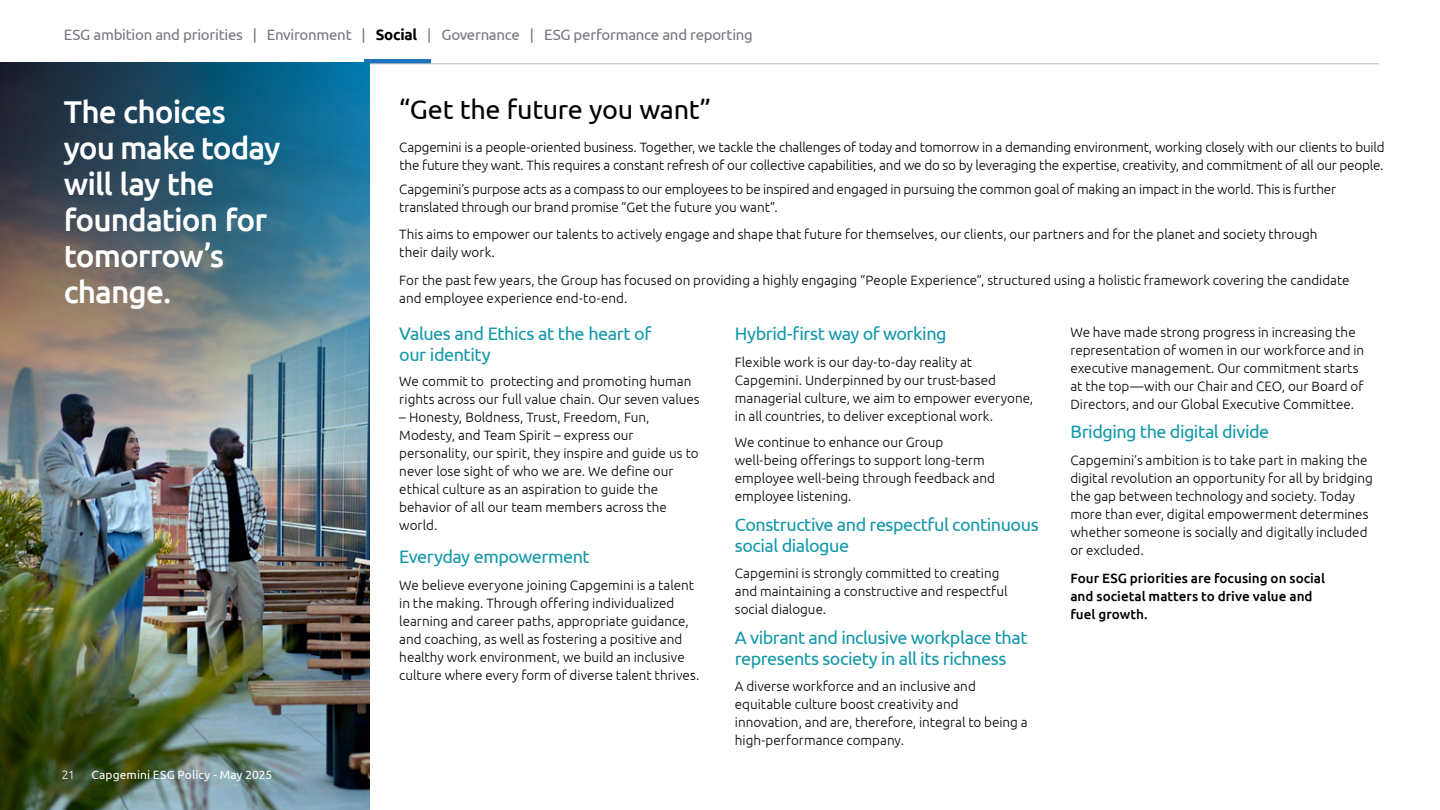
<style>
.page{position:relative;width:1440px;height:810px;background:#fff}
.page>*{position:absolute;margin:0;border:0;box-sizing:border-box;transform-origin:0 0}
.t1{font:500 31.5px/36px "Ubuntu";letter-spacing:-.03em;color:#fff}
.t2{font:27px "Ubuntu";letter-spacing:-.015em;color:#000}
.t3{font:18px/21px "Ubuntu";letter-spacing:-.025em;color:#1398a9}
.t4{font:15px "Ubuntu";letter-spacing:-.015em;color:#79757f}
.t5{font:300 13.5px/18px "Ubuntu";color:#000}
.t6{font:500 13.5px/18px "Ubuntu";color:#000}
.t7{font:12px "Ubuntu";letter-spacing:.005em;color:#fff}
.t8{font:300 12px "Ubuntu";color:#fff}
.s1{font-weight:700;color:#000}
</style>
<div class="page">
<hr style="left:364px;top:59px;width:66px;height:4px;background:#1c75bc">
<hr style="left:67px;top:63px;width:1312px;height:1px;background:#bcbec0">
<img style="left:0;top:552px;width:370px;height:258px">
<img style="left:0;top:63px;width:370px;height:489px">
<p class="t4" style="left:64px;top:26px;width:691px">ESG ambition and priorities | Environment | <span class="s1">Social</span> | Governance | ESG performance and reporting</p>
<h1 class="t1" style="left:64px;top:93px;width:218px">The choices you make today will lay the foundation for tomorrow’s change.</h1>
<p class="t8" style="left:62px;top:767px;width:15px">21</p>
<p class="t7" style="left:92px;top:767px;width:182px">Capgemini ESG Policy - May 2025</p>
<h2 class="t2" style="left:399px;top:93px;width:313px">“Get the future you want”</h2>
<p class="t5" style="left:399px;top:138px;width:987px">Capgemini is a people‑oriented business. Together, we tackle the challenges of today and tomorrow in a demanding environment, working closely with our clients to build the future they want. This requires a constant refresh of our collective capabilities, and we do so by leveraging the expertise, creativity, and commitment of all our people.</p>
<p class="t5" style="left:399px;top:180px;width:938px">Capgemini’s purpose acts as a compass to our employees to be inspired and engaged in pursuing the common goal of making an impact in the world. This is further translated through our brand promise “Get the future you want”.</p>
<p class="t5" style="left:399px;top:225px;width:920px">This aims to empower our talents to actively engage and shape that future for themselves, our clients, our partners and for the planet and society through their daily work.</p>
<p class="t5" style="left:399px;top:270px;width:952px">For the past few years, the Group has focused on providing a highly engaging “People Experience”, structured using a holistic framework covering the candidate and employee experience end‑to‑end.</p>
<h3 class="t3" style="left:399px;top:323px;width:254px">Values and Ethics at the heart of our identity</h3>
<p class="t5" style="left:399px;top:372px;width:302px">We commit to protecting and promoting human rights across our full value chain. Our seven values</p>
<p class="t5" style="left:399px;top:408px;width:301px">– Honesty, Boldness, Trust, Freedom, Fun, Modesty, and Team Spirit – express our personality, our spirit, they inspire and guide us to never lose sight of who we are. We define our ethical culture as an aspiration to guide the behavior of all our team members across the world.</p>
<h3 class="t3" style="left:399px;top:546px;width:192px">Everyday empowerment</h3>
<p class="t5" style="left:399px;top:576px;width:302px">We believe everyone joining Capgemini is a talent in the making. Through offering individualized learning and career paths, appropriate guidance, and coaching, as well as fostering a positive and healthy work environment, we build an inclusive culture where every form of diverse talent thrives.</p>
<h3 class="t3" style="left:735px;top:323px;width:213px">Hybrid-fi rst way of working</h3>
<p class="t5" style="left:735px;top:353px;width:300px">Flexible work is our day-to-day reality at Capgemini. Underpinned by our trust-based managerial culture, we aim to empower everyone, in all countries, to deliver exceptional work.</p>
<p class="t5" style="left:735px;top:433px;width:262px">We continue to enhance our Group well‑being offerings to support long-term employee well‑being through feedback and employee listening.</p>
<h3 class="t3" style="left:735px;top:513px;width:305px">Constructive and respectful continuous social dialogue</h3>
<p class="t5" style="left:735px;top:564px;width:274px">Capgemini is strongly committed to creating and maintaining a constructive and respectful social dialogue.</p>
<h3 class="t3" style="left:735px;top:626px;width:294px">A vibrant and inclusive workplace that represents society in all its richness</h3>
<p class="t5" style="left:735px;top:677px;width:294px">A diverse workforce and an inclusive and equitable culture boost creativity and innovation, and are, therefore, integral to being a high-performance company.</p>
<p class="t5" style="left:1070px;top:323px;width:295px">We have made strong progress in increasing the representation of women in our workforce and in executive management. Our commitment starts at the top—with our Chair and CEO, our Board of Directors, and our Global Executive Committee.</p>
<h3 class="t3" style="left:1070px;top:421px;width:200px">Bridging the digital divide</h3>
<p class="t5" style="left:1070px;top:451px;width:304px">Capgemini’s ambition is to take part in making the digital revolution an opportunity for all by bridging the gap between technology and society. Today more than ever, digital empowerment determines whether someone is socially and digitally included or excluded.</p>
<p class="t6" style="left:1070px;top:569px;width:256px">Four ESG priorities are focusing on social and societal matters to drive value and fuel growth.</p>
</div>
